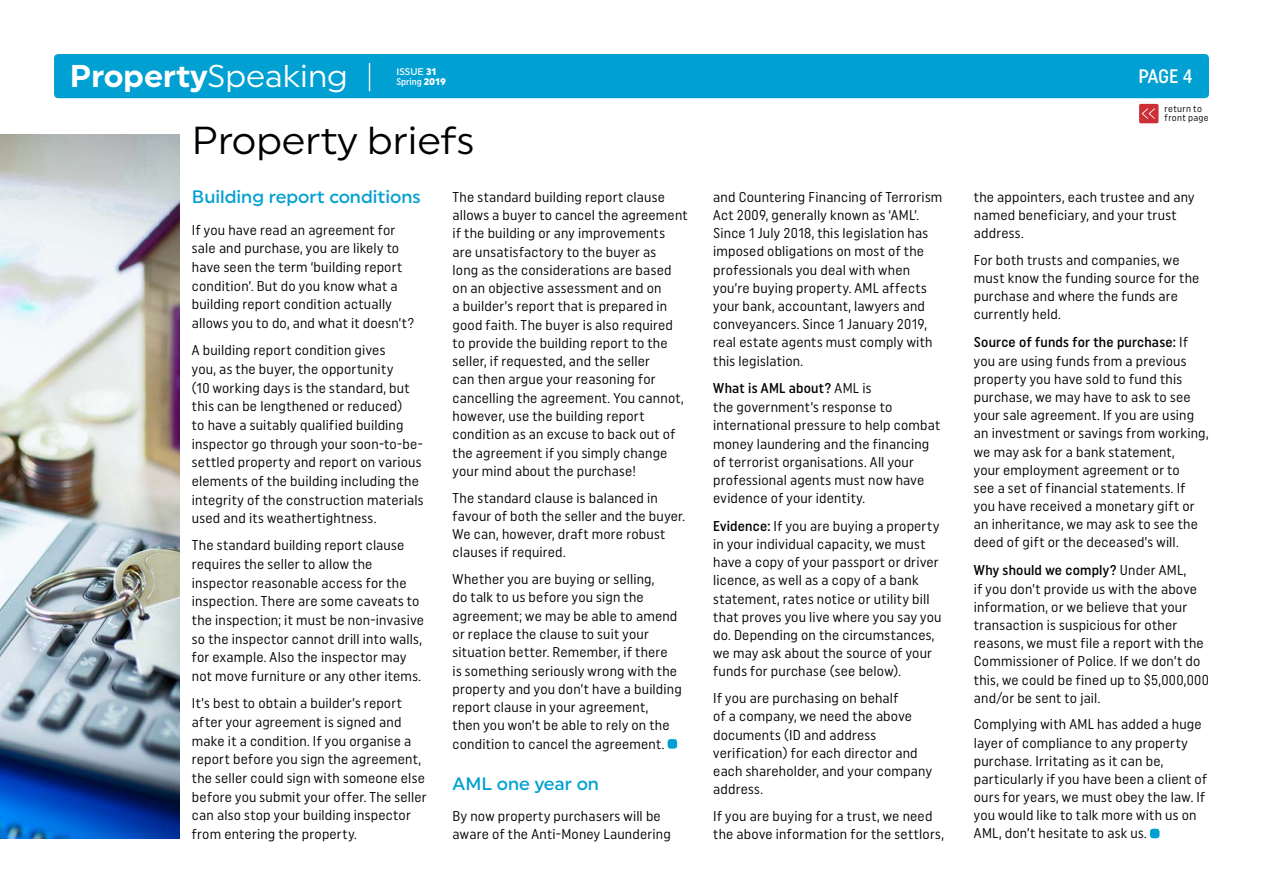
<style>
.page{position:relative;width:1263px;height:893px;background:#fff}
.page>*{position:absolute;margin:0;border:0;box-sizing:border-box;transform-origin:0 0}
.t1{font:39px "Uniform";color:#000}
.t2{font:700 31.5px "Uniform";color:#fff}
.t3{font:500 19.5px "Uniform Condensed";color:#fff}
.t4{font:500 18px "Uniform";color:#00a0d2}
.t5{font:14.25px/18.3px "Uniform Condensed";letter-spacing:.015em;color:#000}
.t6{font:9.6px/9px "Uniform Condensed";letter-spacing:.03em;color:#000}
.t7{font:500 9.6px "Uniform Condensed";color:#fff}
.t8{font:500 9.6px "Uniform";color:#fff}
.s1{font-weight:400}
.s2{font-weight:900}
.s3{font-family:"Uniform";font-weight:900}
.s4{font-weight:500}
</style>
<div class="page">
<div style="left:54px;top:54px;width:1155px;height:44px;background:#00a0d2;border-radius:4px"></div>
<div style="left:1139px;top:104px;width:19px;height:19px;background:#cd2f36;border-radius:2px"></div>
<svg style="left:1142px;top:108px;width:13px;height:11px"></svg>
<svg style="left:369px;top:63px;width:1px;height:28px"></svg>
<div style="left:668px;top:739px;width:9px;height:10px;background:#00a0d2;border-radius:3px"></div>
<div style="left:1150px;top:829px;width:9px;height:9px;background:#00a0d2;border-radius:3px"></div>
<img style="left:0;top:135px;width:180px;height:704px">
<h2 class="t2" style="left:70px;top:57px;width:280px">Property<span class="s1">Speaking</span></h2>
<p class="t8" style="left:396px;top:65px;width:42px">ISSUE <span class="s2">31</span></p>
<p class="t7" style="left:396px;top:76px;width:51px">Spring <span class="s3">2019</span></p>
<h1 class="t1" style="left:192px;top:117px;width:284px">Property briefs</h1>
<p class="t4" style="left:192px;top:186px;width:230px">Building report conditions</p>
<p class="t5" style="left:192px;top:220px;width:224px">If you have read an agreement for sale and purchase, you are likely to have seen the term ‘building report condition’. But do you know what a building report condition actually allows you to do, and what it doesn’t?</p>
<p class="t5" style="left:192px;top:341px;width:233px">A building report condition gives<br>you, as the buyer, the opportunity<br>(10 working days is the standard, but this can be lengthened or reduced)<br>to have a suitably qualified building inspector go through your soon-to-be&shy;settled property and report on various elements of the building including the integrity of the construction materials used and its weathertightness.</p>
<p class="t5" style="left:192px;top:536px;width:234px">The standard building report clause requires the seller to allow the inspector reasonable access for the inspection. There are some caveats to the inspection; it must be non-invasive so the inspector cannot drill into walls, for example. Also the inspector may not move furniture or any other items.</p>
<p class="t5" style="left:192px;top:694px;width:236px">It’s best to obtain a builder’s report after your agreement is signed and make it a condition. If you organise a report before you sign the agreement, the seller could sign with someone else before you submit your offer. The seller can also stop your building inspector from entering the property.</p>
<p class="t5" style="left:453px;top:187px;width:237px">The standard building report clause allows a buyer to cancel the agreement if the building or any improvements are unsatisfactory to the buyer as<br>long as the considerations are based on an objective assessment and on<br>a builder’s report that is prepared in good faith. The buyer is also required to provide the building report to the seller, if requested, and the seller<br>can then argue your reasoning for cancelling the agreement. You cannot, however, use the building report condition as an excuse to back out of the agreement if you simply change your mind about the purchase!</p>
<p class="t5" style="left:453px;top:488px;width:234px">The standard clause is balanced in favour of both the seller and the buyer.<br>We can, however, draft more robust clauses if required.</p>
<p class="t5" style="left:453px;top:570px;width:231px">Whether you are buying or selling,<br>do talk to us before you sign the agreement; we may be able to amend or replace the clause to suit your situation better. Remember, if there<br>is something seriously wrong with the property and you don’t have a building report clause in your agreement,<br>then you won’t be able to rely on the condition to cancel the agreement.</p>
<p class="t4" style="left:453px;top:773px;width:148px">AML one year on</p>
<p class="t5" style="left:453px;top:806px;width:220px">By now property purchasers will be aware of the Anti-Money Laundering</p>
<p class="t5" style="left:713px;top:187px;width:231px">and Countering Financing of Terrorism Act 2009, generally known as ‘AML’.<br>Since 1 July 2018, this legislation has imposed obligations on most of the professionals you deal with when you’re buying property. AML affects your bank, accountant, lawyers and conveyancers. Since 1 January 2019, real estate agents must comply with this legislation.</p>
<p class="t5" style="left:713px;top:379px;width:229px"><span class="s4">What is AML about?</span> AML is<br>the government’s response to international pressure to help combat money laundering and the financing of terrorist organisations. All your professional agents must now have evidence of your identity.</p>
<p class="t5" style="left:713px;top:516px;width:230px"><span class="s4">Evidence:</span> If you are buying a property in your individual capacity, we must have a copy of your passport or driver licence, as well as a copy of a bank statement, rates notice or utility bill that proves you live where you say you do. Depending on the circumstances, we may ask about the source of your funds for purchase (see below).</p>
<p class="t5" style="left:713px;top:689px;width:220px">If you are purchasing on behalf<br>of a company, we need the above documents (ID and address verification) for each director and each shareholder, and your company address.</p>
<p class="t5" style="left:713px;top:806px;width:232px">If you are buying for a trust, we need the above information for the settlors,</p>
<h3 class="t3" style="left:1138px;top:64px;width:56px">PAGE 4</h3>
<p class="t6" style="left:1164px;top:104px;width:46px">return to front page</p>
<p class="t5" style="left:974px;top:188px;width:222px">the appointers, each trustee and any named beneficiary, and your trust address.</p>
<p class="t5" style="left:974px;top:251px;width:227px">For both trusts and companies, we must know the funding source for the purchase and where the funds are currently held.</p>
<p class="t5" style="left:974px;top:332px;width:236px"><span class="s4">Source of funds for the purchase:</span> If you are using funds from a previous property you have sold to fund this purchase, we may have to ask to see your sale agreement. If you are using an investment or savings from working, we may ask for a bank statement,<br>your employment agreement or to<br>see a set of financial statements. If you have received a monetary gift or an inheritance, we may ask to see the deed of gift or the deceased’s will.</p>
<p class="t5" style="left:974px;top:560px;width:237px"><span class="s4">Why should we comply?</span> Under AML,<br>if you don’t provide us with the above information, or we believe that your transaction is suspicious for other reasons, we must file a report with the Commissioner of Police. If we don’t do this, we could be fined up to $5,000,000 and/or be sent to jail.</p>
<p class="t5" style="left:974px;top:715px;width:235px">Complying with AML has added a huge layer of compliance to any property purchase. Irritating as it can be, particularly if you have been a client of ours for years, we must obey the law. If you would like to talk more with us on AML, don’t hesitate to ask us.</p>
</div>
